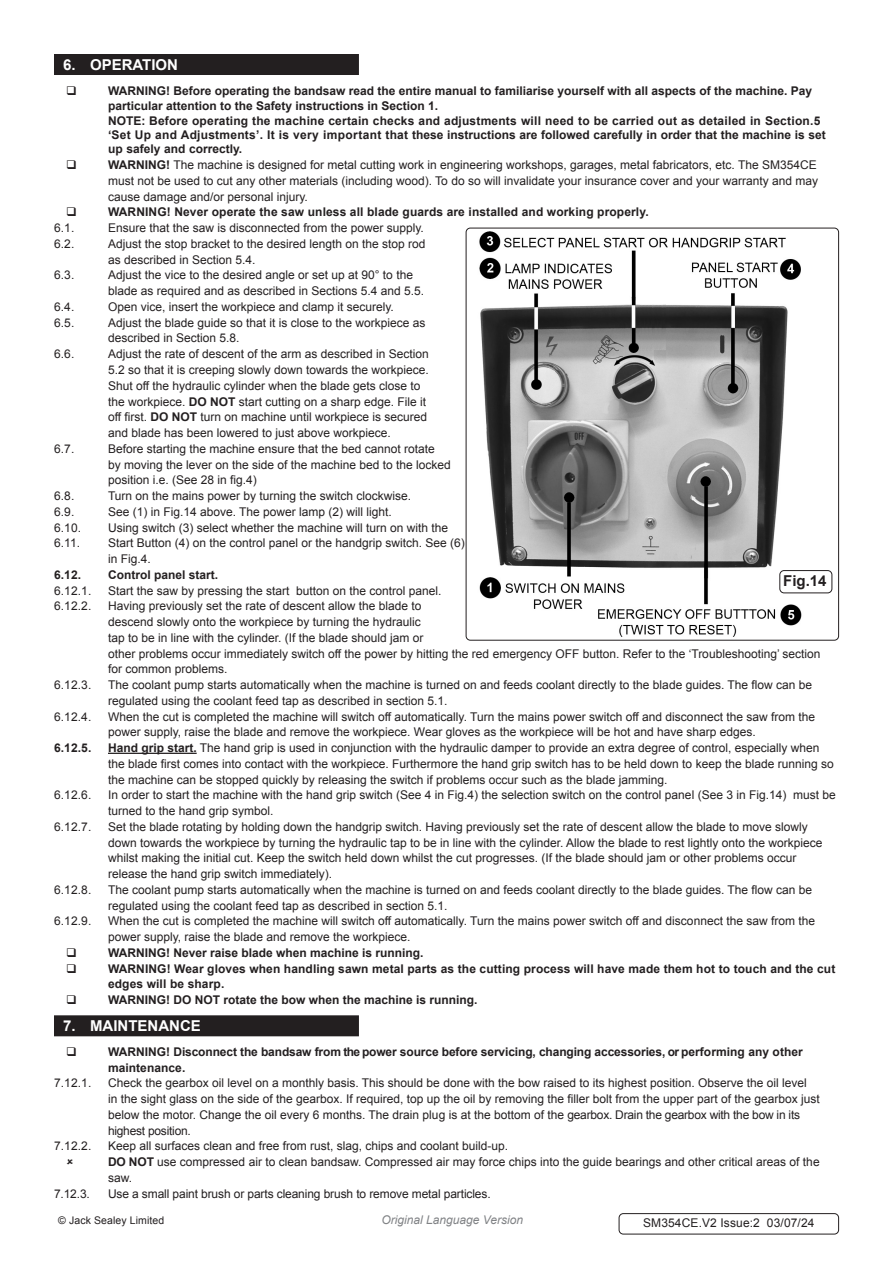
<style>
.page{position:relative;width:893px;height:1263px;background:#fff}
.page>*{position:absolute;margin:0;border:0;box-sizing:border-box;transform-origin:0 0}
.t1{font:700 15px "Arial";color:#fff}
.t2{font:700 15px "Arial";color:#231f20}
.Body{font:12px/15.8px "Arial";color:#231f20}
.Normal{font:700 12px/15.8px "Arial";color:#231f20}
.Body__Footer{font:12px "Arial";letter-spacing:.01em;color:#231f20}
.t3{font:italic 12px "Arial";color:#808285}
.Body__Justified__7pt{font:10.5px "Arial";letter-spacing:.01em;color:#231f20}
.s1{font-weight:700}
</style>
<div class="page">
<div style="left:54px;top:54px;width:305px;height:21px;background:#231f20"></div>
<hr style="left:108px;top:753px;width:89px;height:1px;background:#231f20">
<div style="left:54px;top:1015px;width:305px;height:21px;background:#231f20"></div>
<img style="left:466px;top:228px;width:344px;height:412px">
<div style="left:466px;top:228px;width:373px;height:412px;border:1px solid #231f20;border-radius:4px"></div>
<div style="left:779px;top:570px;width:53px;height:23px;border:1px solid #231f20;border-radius:4px"></div>
<div style="left:619px;top:1213px;width:220px;height:21px;border:1px solid #231f20;border-radius:4px"></div>
<p class="t1" style="left:63px;top:55px;width:117px">6. OPERATION</p>
<p class="Normal" style="left:108px;top:83px;width:706px">WARNING! Before operating the bandsaw read the entire manual to familiarise yourself with all aspects of the machine. Pay particular attention to the Safety instructions in Section 1.</p>
<p class="Normal" style="left:108px;top:114px;width:719px;line-height:14.4px">NOTE: Before operating the machine certain checks and adjustments will need to be carried out as detailed in Section.5 ‘Set Up and Adjustments’. It is very important that these instructions are followed carefully in order that the machine is set up safely and correctly.</p>
<p class="Body" style="left:108px;top:157px;width:712px;text-align:justify"><span class="s1">WARNING!</span> The machine is designed for metal cutting work in engineering workshops, garages, metal fabricators, etc. The SM354CE must not be used to cut any other materials (including wood). To do so will invalidate your insurance cover and your warranty and may cause damage and/or personal injury.</p>
<p class="Normal" style="left:108px;top:205px;width:542px">WARNING! Never operate the saw unless all blade guards are installed and working properly.</p>
<p class="Body" style="left:54px;top:220px;width:22px">6.1.</p>
<p class="Body" style="left:108px;top:220px;width:317px">Ensure that the saw is disconnected from the power supply.</p>
<p class="Body" style="left:54px;top:236px;width:22px">6.2.</p>
<p class="Body" style="left:108px;top:236px;width:319px">Adjust the stop bracket to the desired length on the stop rod as described in Section 5.4.</p>
<p class="Body" style="left:54px;top:267px;width:22px">6.3.</p>
<p class="Body" style="left:108px;top:267px;width:318px">Adjust the vice to the desired angle or set up at 90° to the blade as required and as described in Sections 5.4 and 5.5.</p>
<p class="Body" style="left:54px;top:299px;width:22px">6.4.</p>
<p class="Body" style="left:108px;top:299px;width:287px">Open vice, insert the workpiece and clamp it securely.</p>
<p class="Body" style="left:54px;top:315px;width:22px">6.5.</p>
<p class="Body" style="left:108px;top:315px;width:319px">Adjust the blade guide so that it is close to the workpiece as described in Section 5.8.</p>
<p class="Body" style="left:54px;top:346px;width:22px">6.6.</p>
<p class="Body" style="left:108px;top:346px;width:322px">Adjust the rate of descent of the arm as described in Section 5.2 so that it is creeping slowly down towards the workpiece.<br>Shut off the hydraulic cylinder when the blade gets close to the workpiece. <span class="s1">DO NOT</span> start cutting on a sharp edge. File it off first. <span class="s1">DO NOT</span> turn on machine until workpiece is secured and blade has been lowered to just above workpiece.</p>
<p class="Body" style="left:54px;top:441px;width:22px">6.7.</p>
<p class="Body" style="left:108px;top:441px;width:344px">Before starting the machine ensure that the bed cannot rotate<br>by moving the lever on the side of the machine bed to the locked position i.e. (See 28 in fig.4)</p>
<p class="Body" style="left:54px;top:488px;width:22px">6.8.</p>
<p class="Body" style="left:108px;top:488px;width:304px">Turn on the mains power by turning the switch clockwise.</p>
<p class="Body" style="left:54px;top:504px;width:22px">6.9.</p>
<p class="Body" style="left:108px;top:504px;width:285px">See (1) in Fig.14 above. The power lamp (2) will light.</p>
<p class="Body" style="left:54px;top:519px;width:29px">6.10.</p>
<p class="Body" style="left:108px;top:519px;width:342px">Using switch (3) select whether the machine will turn on with the</p>
<p class="Body" style="left:54px;top:535px;width:28px">6.11.</p>
<p class="Body" style="left:108px;top:535px;width:358px">Start Button (4) on the control panel or the handgrip switch. See (6) in Fig.4.</p>
<p class="Normal" style="left:54px;top:567px;width:29px">6.12.</p>
<p class="Normal" style="left:108px;top:567px;width:112px">Control panel start.</p>
<p class="Body" style="left:54px;top:582px;width:39px">6.12.1.</p>
<p class="Body" style="left:108px;top:582px;width:335px">Start the saw by pressing the start button on the control panel.</p>
<p class="Body" style="left:54px;top:598px;width:39px">6.12.2.</p>
<p class="Body" style="left:108px;top:598px;width:315px">Having previously set the rate of descent allow the blade to</p>
<p class="Body" style="left:108px;top:614px;width:714px">descend slowly onto the workpiece by turning the hydraulic<br>tap to be in line with the cylinder. (If the blade should jam or<br>other problems occur immediately switch off the power by hitting the red emergency OFF button. Refer to the ‘Troubleshooting’ section for common problems.</p>
<p class="Body" style="left:54px;top:677px;width:39px">6.12.3.</p>
<p class="Body" style="left:108px;top:677px;width:706px">The coolant pump starts automatically when the machine is turned on and feeds coolant directly to the blade guides. The flow can be regulated using the coolant feed tap as described in section 5.1.</p>
<p class="Body" style="left:54px;top:708px;width:39px">6.12.4.</p>
<p class="Body" style="left:108px;top:708px;width:708px">When the cut is completed the machine will switch off automatically. Turn the mains power switch off and disconnect the saw from the power supply, raise the blade and remove the workpiece. Wear gloves as the workpiece will be hot and have sharp edges.</p>
<p class="Normal" style="left:54px;top:740px;width:39px">6.12.5.</p>
<p class="Body" style="left:108px;top:740px;width:727px"><span class="s1">Hand grip start.</span> The hand grip is used in conjunction with the hydraulic damper to provide an extra degree of control, especially when the blade first comes into contact with the workpiece. Furthermore the hand grip switch has to be held down to keep the blade running so the machine can be stopped quickly by releasing the switch if problems occur such as the blade jamming.</p>
<p class="Body" style="left:54px;top:787px;width:39px">6.12.6.</p>
<p class="Body" style="left:108px;top:787px;width:729px">In order to start the machine with the hand grip switch (See 4 in Fig.4) the selection switch on the control panel (See 3 in Fig.14) must be turned to the hand grip symbol.</p>
<p class="Body" style="left:54px;top:819px;width:39px">6.12.7.</p>
<p class="Body" style="left:108px;top:819px;width:716px">Set the blade rotating by holding down the handgrip switch. Having previously set the rate of descent allow the blade to move slowly down towards the workpiece by turning the hydraulic tap to be in line with the cylinder. Allow the blade to rest lightly onto the workpiece whilst making the initial cut. Keep the switch held down whilst the cut progresses. (If the blade should jam or other problems occur release the hand grip switch immediately).</p>
<p class="Body" style="left:54px;top:882px;width:39px">6.12.8.</p>
<p class="Body" style="left:108px;top:882px;width:706px">The coolant pump starts automatically when the machine is turned on and feeds coolant directly to the blade guides. The flow can be regulated using the coolant feed tap as described in section 5.1.</p>
<p class="Body" style="left:54px;top:913px;width:39px">6.12.9.</p>
<p class="Body" style="left:108px;top:913px;width:708px">When the cut is completed the machine will switch off automatically. Turn the mains power switch off and disconnect the saw from the power supply, raise the blade and remove the workpiece.</p>
<p class="Normal" style="left:108px;top:945px;width:317px">WARNING! Never raise blade when machine is running.</p>
<p class="Normal" style="left:108px;top:961px;width:729px">WARNING! Wear gloves when handling sawn metal parts as the cutting process will have made them hot to touch and the cut edges will be sharp.</p>
<p class="Normal" style="left:108px;top:992px;width:371px">WARNING! DO NOT rotate the bow when the machine is running.</p>
<p class="t1" style="left:63px;top:1016px;width:139px">7. MAINTENANCE</p>
<p class="Normal" style="left:108px;top:1044px;width:696px">WARNING! Disconnect the bandsaw from the power source before servicing, changing accessories, or performing any other maintenance.</p>
<p class="Body" style="left:54px;top:1075px;width:39px">7.12.1.</p>
<p class="Body" style="left:108px;top:1075px;width:713px">Check the gearbox oil level on a monthly basis. This should be done with the bow raised to its highest position. Observe the oil level<br>in the sight glass on the side of the gearbox. If required, top up the oil by removing the filler bolt from the upper part of the gearbox just below the motor. Change the oil every 6 months. The drain plug is at the bottom of the gearbox. Drain the gearbox with the bow in its highest position.</p>
<p class="Body" style="left:54px;top:1138px;width:39px">7.12.2.</p>
<p class="Body" style="left:108px;top:1138px;width:402px">Keep all surfaces clean and free from rust, slag, chips and coolant build-up.</p>
<p class="Body" style="left:108px;top:1154px;width:713px"><span class="s1">DO NOT</span> use compressed air to clean bandsaw. Compressed air may force chips into the guide bearings and other critical areas of the saw.</p>
<p class="Body" style="left:54px;top:1185px;width:37px">7.12.3.</p>
<p class="Body" style="left:108px;top:1185px;width:384px">Use a small paint brush or parts cleaning brush to remove metal particles.</p>
<p class="t2" style="left:783px;top:571px;width:45px">Fig.14</p>
<p class="Body__Justified__7pt" style="left:58px;top:1213px;width:108px">© Jack Sealey Limited</p>
<p class="t3" style="left:381px;top:1212px;width:143px">Original Language Version</p>
<p class="Body__Footer" style="left:643px;top:1215px;width:173px">SM354CE.V2 Issue:2 03/07/24</p>
</div>
